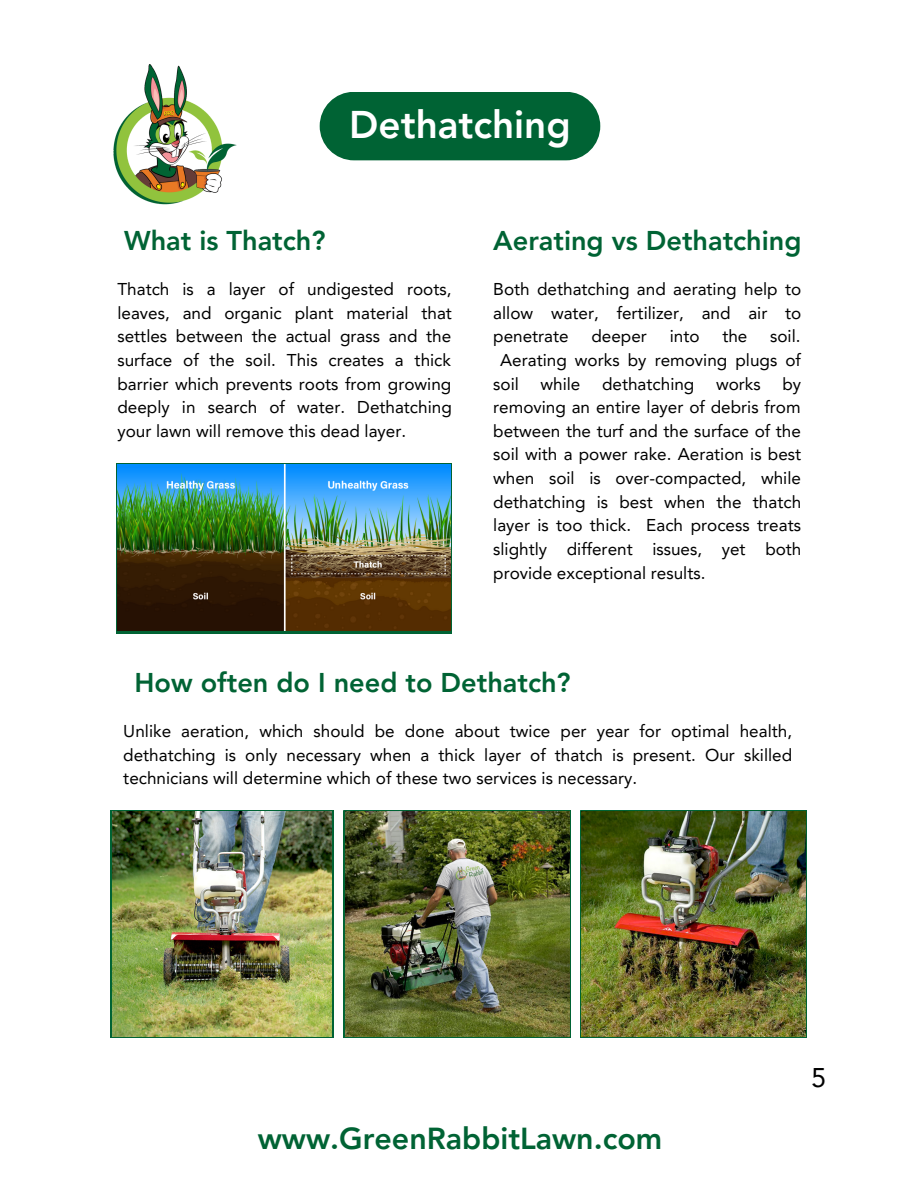
<style>
.page{position:relative;width:918px;height:1188px;background:#fff}
.page>*{position:absolute;margin:0;border:0;box-sizing:border-box;transform-origin:0 0}
.t1{font:800 38.55px "Avenir LT Pro";color:#fff}
.t2{font:800 30.3px "Avenir LT Pro";color:#006334}
.t3{font:800 27.15px "Avenir LT Pro";color:#006334}
.t4{font:27px "Avenir LT Pro";color:#000}
.t5{font:17.1px/23.7px "Avenir LT Pro";color:#000;text-align:justify}
</style>
<div class="page">
<div style="left:320px;top:92px;width:280px;height:68px;background:#006334;border-radius:34px"></div>
<img style="left:113px;top:64px;width:124px;height:141px">
<div style="left:116px;top:463px;width:336px;height:170px;background:linear-gradient(to right,#006334,#006334)"></div>
<img style="left:118px;top:464px;width:333px;height:167px">
<svg style="left:111px;top:810px;width:222px;height:228px"></svg>
<img style="left:112px;top:812px;width:220px;height:225px">
<svg style="left:581px;top:810px;width:226px;height:228px"></svg>
<img style="left:582px;top:812px;width:224px;height:225px">
<svg style="left:344px;top:810px;width:226px;height:228px"></svg>
<img style="left:345px;top:812px;width:224px;height:225px">
<h1 class="t1" style="left:349px;top:109px;width:223px">Dethatching</h1>
<h3 class="t3" style="left:124px;top:230px;width:203px">What is Thatch?</h3>
<p class="t5" style="left:117px;top:279px;width:336px">Thatch is a layer of undigested roots, leaves, and organic plant material that settles between the actual grass and the surface of the soil. This creates a thick barrier which prevents roots from growing deeply in search of water. Dethatching your lawn will remove this dead layer.</p>
<h3 class="t3" style="left:493px;top:230px;width:310px">Aerating vs Dethatching</h3>
<p class="t5" style="left:493px;top:279px;width:310px">Both dethatching and aerating help to allow water, fertilizer, and air to penetrate</p>
<p class="t5" style="left:591px;top:326px;width:57px">deeper</p>
<p class="t5" style="left:670px;top:326px;width:31px">into</p>
<p class="t5" style="left:722px;top:326px;width:27px">the</p>
<p class="t5" style="left:770px;top:326px;width:32px">soil.</p>
<p class="t5" style="left:500px;top:350px;width:302px">Aerating works by removing plugs of</p>
<p class="t5" style="left:493px;top:373px;width:27px">soil</p>
<p class="t5" style="left:541px;top:373px;width:41px">while</p>
<p class="t5" style="left:602px;top:373px;width:94px">dethatching</p>
<p class="t5" style="left:716px;top:373px;width:46px">works</p>
<p class="t5" style="left:493px;top:373px;width:310px;text-indent:289px">by removing an entire layer of debris from between the turf and the surface of the soil with a power rake. Aeration is best when soil is over-compacted, while dethatching is best when the thatch layer is too thick. Each process treats slightly different issues, yet both provide exceptional results.</p>
<h3 class="t3" style="left:134px;top:672px;width:438px">How often do I need to Dethatch?</h3>
<p class="t5" style="left:123px;top:721px;width:670px">Unlike aeration, which should be done about twice per year for optimal health, dethatching is only necessary when a thick layer of thatch is present. Our skilled technicians will determine which of these two services is necessary.</p>
<h2 class="t2" style="left:258px;top:1126px;width:406px">www.GreenRabbitLawn.com</h2>
<h3 class="t4" style="left:811px;top:1066px;width:17px">5</h3>
</div>
